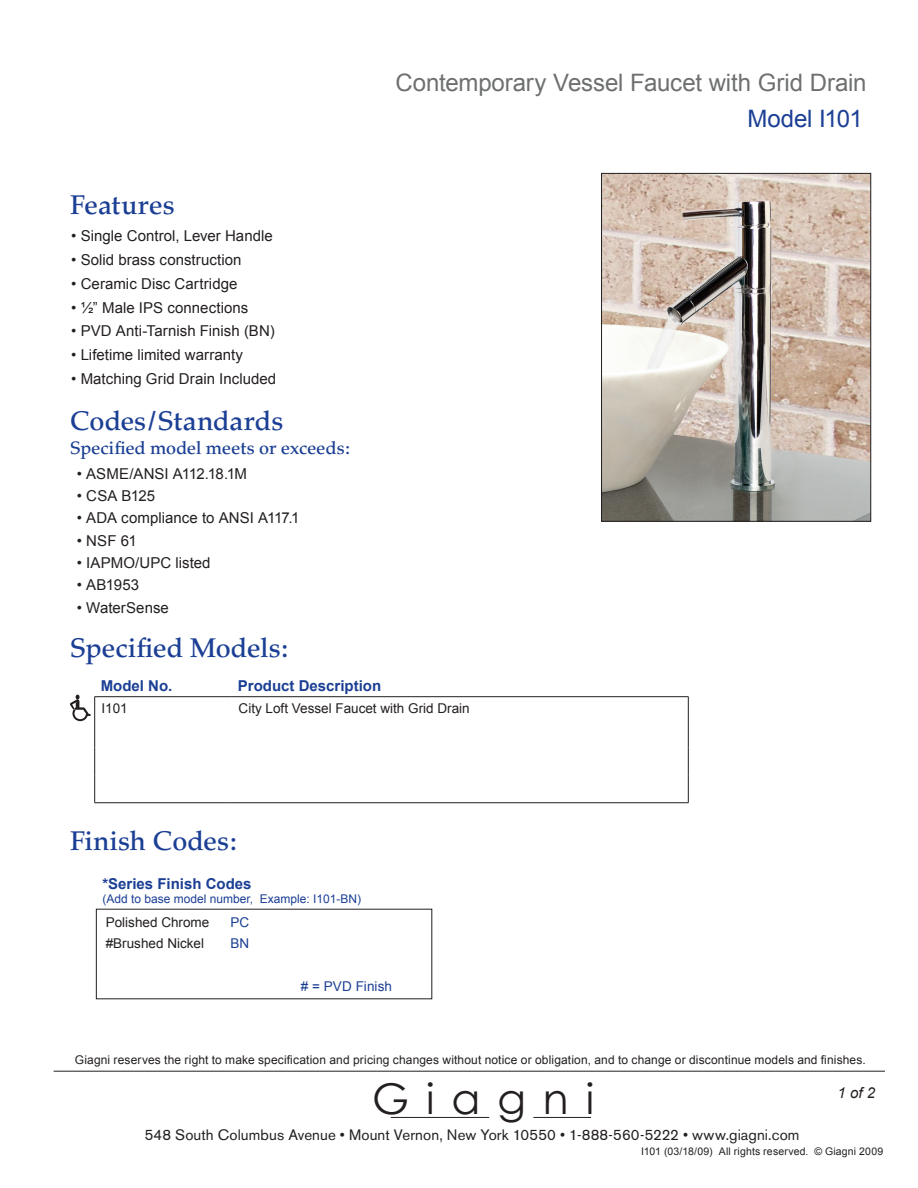
<style>
.page{position:relative;width:918px;height:1188px;background:#fff}
.page>*{position:absolute;margin:0;border:0;box-sizing:border-box;transform-origin:0 0}
.t1{font:42.45px "Century Gothic";letter-spacing:.4em;color:#231f20}
.features{font:500 27px "Palatino";letter-spacing:-.01em;color:#1b3f94}
.t2{font:24px "Arial";letter-spacing:-.005em;color:#6e7070}
.t3{font:24px "Arial";letter-spacing:-.01em;color:#1b3f94}
.features-2{font:500 18px "Palatino";letter-spacing:-.005em;color:#1b3f94}
.Features{font:15px "Arial";letter-spacing:.005em;color:#231f20}
.steps{font:15px "Akzidenz Grotesk BE";letter-spacing:.005em;color:#231f20}
.t4{font:700 15px "Arial";color:#1b3f94}
.t5{font:italic 15px "Arial";color:#231f20}
.t6{font:13.5px "Arial";color:#231f20}
.t7{font:13.5px "Arial";letter-spacing:.005em;color:#1b3f94}
.t8{font:12px "Arial";letter-spacing:.01em;color:#231f20}
.t9{font:12px "Arial";color:#1b3f94}
.t10{font:10.5px "Arial";letter-spacing:.015em;color:#231f20}
.t11{font:10.5px "Arial";letter-spacing:-.01em;color:#231f20}
</style>
<div class="page">
<hr style="left:391px;top:1117px;width:98px;height:1px;background:#231f20">
<hr style="left:533px;top:1117px;width:58px;height:1px;background:#231f20">
<hr style="left:54px;top:1071px;width:831px;height:1px;background:#231f20">
<img style="left:603px;top:175px;width:266px;height:344px">
<div style="left:601px;top:173px;width:270px;height:348px;border:1px solid #231f20"></div>
<svg style="left:688px;top:697px;width:1px;height:105px"></svg>
<hr style="left:94px;top:802px;width:138px;height:1px;background:#231f20">
<hr style="left:232px;top:802px;width:457px;height:1px;background:#231f20">
<hr style="left:94px;top:696px;width:138px;height:1px;background:#231f20">
<hr style="left:232px;top:696px;width:457px;height:1px;background:#231f20">
<svg style="left:70px;top:695px;width:25px;height:108px"></svg>
<p class="t2" style="left:395px;top:66px;width:473px">Contemporary Vessel Faucet with Grid Drain</p>
<p class="features" style="left:70px;top:189px;width:106px">Features</p>
<p class="Features" style="left:71px;top:226px;width:203px">• Single Control, Lever Handle</p>
<p class="Features" style="left:71px;top:250px;width:172px">• Solid brass construction</p>
<p class="Features" style="left:71px;top:274px;width:168px">• Ceramic Disc Cartridge</p>
<p class="Features" style="left:71px;top:298px;width:179px">• ½” Male IPS connections</p>
<p class="Features" style="left:71px;top:321px;width:205px">• PVD Anti-Tarnish Finish (BN)</p>
<p class="Features" style="left:71px;top:345px;width:173px">• Lifetime limited warranty</p>
<p class="Features" style="left:71px;top:369px;width:207px">• Matching Grid Drain Included</p>
<p class="features" style="left:70px;top:405px;width:215px">Codes/Standards</p>
<p class="features-2" style="left:70px;top:438px;width:281px">Specified model meets or exceeds:</p>
<p class="Features" style="left:77px;top:464px;width:172px">• ASME/ANSI A112.18.1M</p>
<p class="Features" style="left:77px;top:486px;width:80px">• CSA B125</p>
<p class="Features" style="left:77px;top:508px;width:224px">• ADA compliance to ANSI A117.1</p>
<p class="Features" style="left:77px;top:531px;width:62px">• NSF 61</p>
<p class="Features" style="left:77px;top:553px;width:135px">• IAPMO/UPC listed</p>
<p class="Features" style="left:77px;top:575px;width:64px">• AB1953</p>
<p class="Features" style="left:77px;top:598px;width:94px">• WaterSense</p>
<p class="features" style="left:70px;top:632px;width:220px">Specified Models:</p>
<p class="t4" style="left:101px;top:676px;width:73px">Model No.</p>
<p class="t4" style="left:238px;top:676px;width:145px">Product Description</p>
<p class="t6" style="left:101px;top:700px;width:28px">I101</p>
<p class="t6" style="left:239px;top:700px;width:233px">City Loft Vessel Faucet with Grid Drain</p>
<p class="features" style="left:70px;top:825px;width:168px">Finish Codes:</p>
<p class="t4" style="left:102px;top:873px;width:151px">*Series Finish Codes</p>
<p class="t9" style="left:102px;top:891px;width:260px">(Add to base model number, Example: I101-BN)</p>
<p class="t6" style="left:106px;top:913px;width:105px">Polished Chrome</p>
<p class="t7" style="left:230px;top:913px;width:20px">PC</p>
<p class="t6" style="left:106px;top:935px;width:100px">#Brushed Nickel</p>
<p class="t7" style="left:230px;top:935px;width:20px">BN</p>
<p class="t7" style="left:301px;top:978px;width:93px"># = PVD Finish</p>
<p class="t3" style="left:747px;top:103px;width:117px">Model I101</p>
<p class="t8" style="left:75px;top:1052px;width:793px">Giagni reserves the right to make specification and pricing changes without notice or obligation, and to change or discontinue models and finishes.</p>
<h1 class="t1" style="left:372px;top:1073px;width:224px">Giagni</h1>
<p class="steps" style="left:145px;top:1126px;width:656px">548 South Columbus Avenue • Mount Vernon, New York 10550 • 1-888-560-5222 • www.giagni.com</p>
<p class="t5" style="left:838px;top:1083px;width:39px">1 of 2</p>
<p class="t11" style="left:641px;top:1144px;width:73px">I101 (03/18/09)</p>
<p class="t10" style="left:719px;top:1145px;width:166px">All rights reserved. © Giagni 2009</p>
</div>
